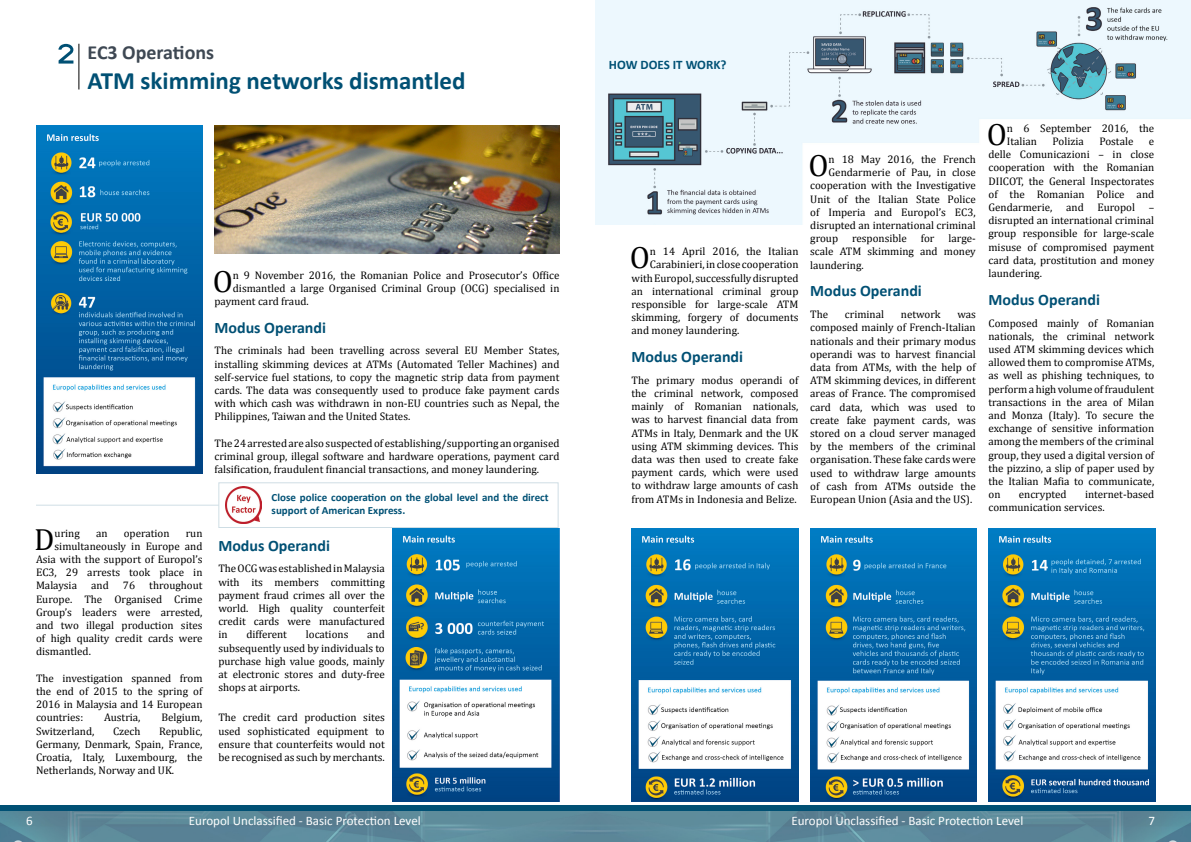
<style>
.page{position:relative;width:1191px;height:842px;background:#fff}
.page>*{position:absolute;margin:0;border:0;box-sizing:border-box;transform-origin:0 0}
.t1{font:30.8px "Cambria";color:#000}
.t2{font:700 25px "Calibri";color:#005074}
.t3{font:700 20px "Calibri";color:#3e4853}
.t4{font:700 16px "Calibri";color:#005074}
.t5{font:13px "Calibri";color:#fff}
.t6{font:700 13px "Calibri";color:#005175}
.t7{font:11px/13.2px "Cambria";color:#000;text-align:justify}
.t8{font:700 11px/13.2px "Calibri";color:#005175}
</style>
<div class="page">
<img style="left:0;top:811px;width:1191px;height:31px">
<img style="left:595px;top:0;width:596px;height:225px">
<div style="left:595px;top:805px;width:596px;height:6px;background:#005074"></div>
<hr style="left:78px;top:44px;width:1px;height:45px;background:#000">
<div style="left:0;top:805px;width:597px;height:6px;background:#005074"></div>
<svg style="left:58px;top:44px;width:15px;height:20px"></svg>
<img style="left:631px;top:528px;width:167px;height:273px">
<img style="left:810px;top:528px;width:167px;height:273px">
<img style="left:988px;top:528px;width:167px;height:273px">
<img style="left:36px;top:125px;width:167px;height:349px">
<img style="left:214px;top:125px;width:345px;height:129px">
<img style="left:393px;top:528px;width:166px;height:273px">
<hr style="left:36px;top:505px;width:182px;height:1px;background:#005175">
<img style="left:226px;top:487px;width:36px;height:36px">
<h3 class="t3" style="left:88px;top:39px;width:128px">EC3 Operations</h3>
<h2 class="t2" style="left:88px;top:64px;width:379px">ATM skimming networks dismantled</h2>
<h1 class="t1" style="left:213px;top:263px;width:22px">O</h1>
<p class="t7" style="left:233px;top:268px;width:328px">n 9 November 2016, the Romanian Police and Prosecutor’s Office</p>
<p class="t7" style="left:233px;top:281px;width:328px">dismantled a large Organised Criminal Group (OCG) specialised in</p>
<p class="t7" style="left:214px;top:295px;width:96px">payment card fraud.</p>
<h3 class="t4" style="left:214px;top:317px;width:113px">Modus Operandi</h3>
<p class="t7" style="left:214px;top:344px;width:346px">The criminals had been travelling across several EU Member States, installing skimming devices at ATMs (Automated Teller Machines) and self-service fuel stations, to copy the magnetic strip data from payment cards. The data was consequently used to produce fake payment cards with which cash was withdrawn in non-EU countries such as Nepal, the Philippines, Taiwan and the United States.</p>
<p class="t7" style="left:214px;top:436px;width:346px">The 24 arrested are also suspected of establishing/supporting an organised criminal group, illegal software and hardware operations, payment card falsification, fraudulent financial transactions, and money laundering.</p>
<h1 class="t1" style="left:34px;top:521px;width:22px">D</h1>
<p class="t7" style="left:55px;top:526px;width:27px">uring</p>
<p class="t7" style="left:96px;top:526px;width:13px">an</p>
<p class="t7" style="left:124px;top:526px;width:47px">operation</p>
<p class="t7" style="left:186px;top:526px;width:18px">run</p>
<p class="t7" style="left:55px;top:539px;width:149px">simultaneously in Europe and</p>
<p class="t7" style="left:36px;top:553px;width:168px">Asia with the support of Europol’s</p>
<p class="t7" style="left:36px;top:566px;width:168px">EC3, 29 arrests took place in</p>
<p class="t7" style="left:36px;top:579px;width:43px">Malaysia</p>
<p class="t7" style="left:91px;top:579px;width:19px">and</p>
<p class="t7" style="left:123px;top:579px;width:14px">76</p>
<p class="t7" style="left:36px;top:579px;width:168px;text-indent:113px">throughout Europe. The Organised Crime Group’s leaders were arrested, and two illegal production sites of high quality credit cards were dismantled.</p>
<p class="t7" style="left:36px;top:671px;width:168px">The investigation spanned from the end of 2015 to the spring of 2016 in Malaysia and 14 European countries:</p>
<p class="t7" style="left:104px;top:711px;width:38px">Austria,</p>
<p class="t7" style="left:161px;top:711px;width:43px">Belgium,</p>
<p class="t7" style="left:36px;top:724px;width:60px">Switzerland,</p>
<p class="t7" style="left:113px;top:724px;width:29px">Czech</p>
<p class="t7" style="left:36px;top:724px;width:168px;text-indent:123px">Republic, Germany, Denmark, Spain, France, Croatia, Italy, Luxembourg, the Netherlands, Norway and UK.</p>
<p class="t8" style="left:272px;top:490px;width:278px">Close police cooperation on the global level and the direct support of American Express.</p>
<h3 class="t4" style="left:218px;top:535px;width:113px">Modus Operandi</h3>
<p class="t7" style="left:218px;top:562px;width:168px">The OCG was established in Malaysia with its members committing payment fraud crimes all over the world. High quality counterfeit credit cards were manufactured in</p>
<p class="t7" style="left:246px;top:628px;width:42px">different</p>
<p class="t7" style="left:306px;top:628px;width:44px">locations</p>
<p class="t7" style="left:218px;top:628px;width:168px;text-indent:149px">and subsequently used by individuals to purchase high value goods, mainly at electronic stores and duty-free shops at airports.</p>
<p class="t7" style="left:218px;top:711px;width:168px">The credit card production sites used sophisticated equipment to ensure that counterfeits would not be recognised as such by merchants.</p>
<p class="t6" style="left:609px;top:57px;width:119px">HOW DOES IT WORK?</p>
<h1 class="t1" style="left:629px;top:240px;width:22px">O</h1>
<p class="t7" style="left:650px;top:245px;width:150px">n 14 April 2016, the Italian</p>
<p class="t7" style="left:650px;top:258px;width:150px">Carabinieri, in close cooperation</p>
<p class="t7" style="left:631px;top:271px;width:168px">with Europol, successfully disrupted</p>
<p class="t7" style="left:631px;top:284px;width:168px">an international criminal group</p>
<p class="t7" style="left:631px;top:298px;width:168px">responsible for large-scale ATM</p>
<p class="t7" style="left:631px;top:311px;width:168px">skimming, forgery of documents</p>
<p class="t7" style="left:631px;top:324px;width:109px">and money laundering.</p>
<h3 class="t4" style="left:631px;top:347px;width:113px">Modus Operandi</h3>
<p class="t7" style="left:631px;top:373px;width:168px">The primary modus operandi of the criminal network, composed mainly of Romanian nationals, was to harvest financial data from ATMs in Italy, Denmark and the UK using ATM skimming devices. This data was then used to create fake payment cards, which were used to withdraw large amounts of cash from ATMs in Indonesia and Belize.</p>
<h1 class="t1" style="left:808px;top:148px;width:22px">O</h1>
<p class="t7" style="left:828px;top:153px;width:149px">n 18 May 2016, the French</p>
<p class="t7" style="left:828px;top:166px;width:149px">Gendarmerie of Pau, in close</p>
<p class="t7" style="left:810px;top:179px;width:167px">cooperation with the Investigative</p>
<p class="t7" style="left:810px;top:192px;width:167px">Unit of the Italian State Police</p>
<p class="t7" style="left:810px;top:205px;width:167px">of Imperia and Europol’s EC3,</p>
<p class="t7" style="left:810px;top:219px;width:167px">disrupted an international criminal</p>
<p class="t7" style="left:810px;top:232px;width:29px">group</p>
<p class="t7" style="left:852px;top:232px;width:56px">responsible</p>
<p class="t7" style="left:921px;top:232px;width:15px">for</p>
<p class="t7" style="left:810px;top:232px;width:167px;text-indent:138px">large&shy;scale ATM skimming and money laundering.</p>
<h3 class="t4" style="left:810px;top:281px;width:113px">Modus Operandi</h3>
<p class="t7" style="left:810px;top:308px;width:19px">The</p>
<p class="t7" style="left:845px;top:308px;width:41px">criminal</p>
<p class="t7" style="left:901px;top:308px;width:41px">network</p>
<p class="t7" style="left:810px;top:308px;width:167px;text-indent:147px">was composed mainly of French-Italian nationals and their primary modus operandi was to harvest financial data from ATMs, with the help of ATM skimming devices, in different areas of France. The compromised card data, which was used to create fake payment cards, was stored on a cloud server managed by the members of the criminal organisation. These fake cards were used to withdraw large amounts of cash from ATMs outside the European Union (Asia and the US).</p>
<h1 class="t1" style="left:986px;top:116px;width:22px">O</h1>
<p class="t7" style="left:1006px;top:121px;width:149px">n 6 September 2016, the<br>Italian</p>
<p class="t7" style="left:1052px;top:135px;width:33px">Polizia</p>
<p class="t7" style="left:1099px;top:135px;width:36px">Postale</p>
<p class="t7" style="left:988px;top:135px;width:167px;text-indent:160px">e delle Comunicazioni – in close cooperation with the Romanian DIICOT, the General Inspectorates of the Romanian Police and Gendarmerie, and Europol – disrupted an international criminal group responsible for large-scale misuse of compromised payment card data, prostitution and money laundering.</p>
<h3 class="t4" style="left:988px;top:289px;width:113px">Modus Operandi</h3>
<p class="t7" style="left:988px;top:316px;width:167px">Composed mainly of Romanian nationals, the criminal network used ATM skimming devices which allowed them to compromise ATMs, as well as phishing techniques, to perform a high volume of fraudulent transactions in the area of Milan and Monza (Italy). To secure the exchange of sensitive information among the members of the criminal group, they used a digital version of the pizzino, a slip of paper used by the Italian Mafia to communicate, on</p>
<p class="t7" style="left:988px;top:488px;width:167px;text-indent:97px">internet-based communication services.</p>
<p class="t7" style="left:1019px;top:488px;width:49px">encrypted</p>
<p class="t5" style="left:26px;top:812px;width:8px">6</p>
<p class="t5" style="left:189px;top:812px;width:233px">Europol Unclassified - Basic Protection Level</p>
<p class="t5" style="left:791px;top:812px;width:233px">Europol Unclassified - Basic Protection Level</p>
<p class="t5" style="left:1148px;top:812px;width:8px">7</p>
</div>
